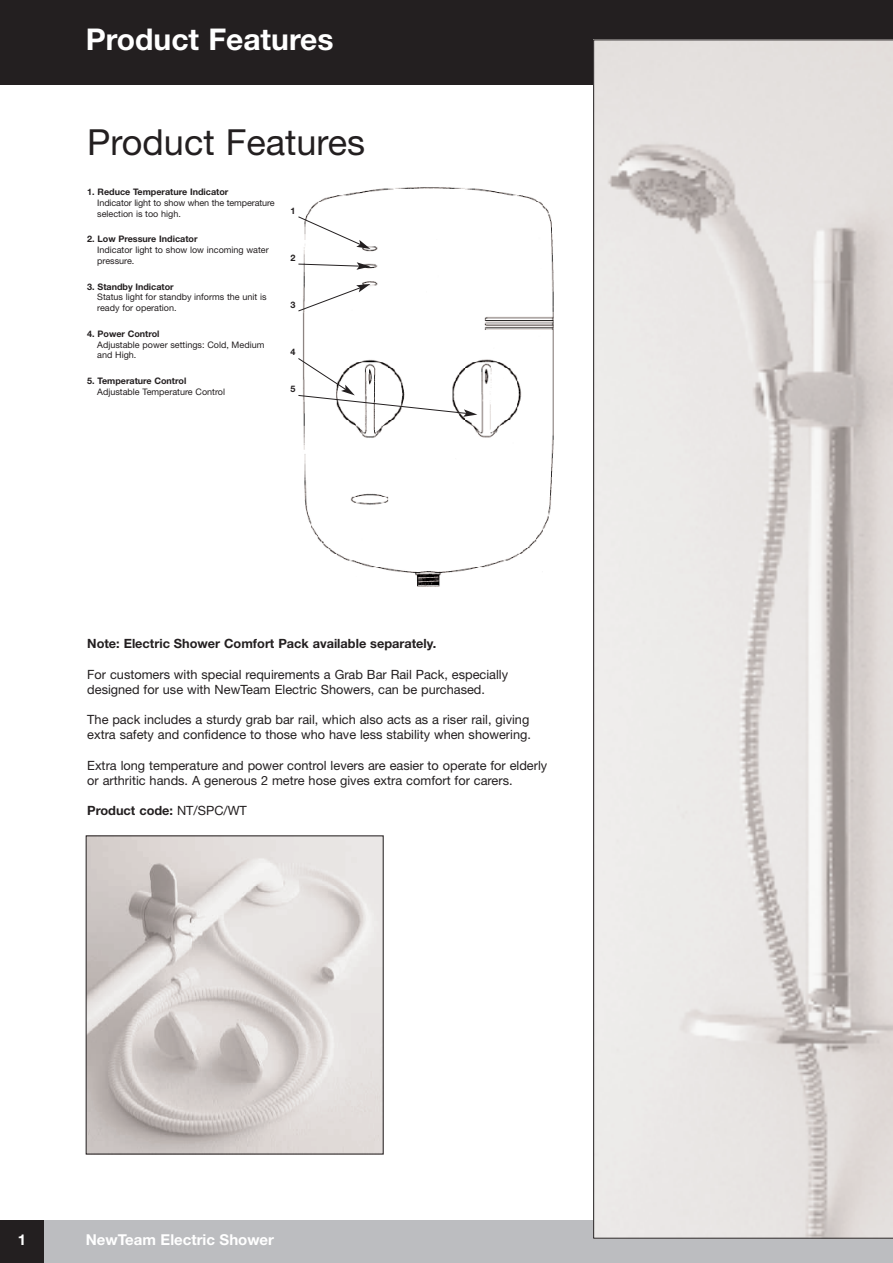
<style>
.page{position:relative;width:893px;height:1263px;background:#fff}
.page>*{position:absolute;margin:0;border:0;box-sizing:border-box;transform-origin:0 0}
.t1{font:36px "Helvetica Neue";color:#231f20}
.t2{font:700 30px "Helvetica Neue";color:#fff}
.t3{font:700 15px "Helvetica Neue";color:#fff}
.t4{font:12.75px/15.3px "Helvetica Neue";color:#231f20}
.t5{font:700 12.75px "Helvetica Neue";color:#231f20}
.t6{font:9px/10.8px "Helvetica Neue";color:#231f20}
.t7{font:700 9px "Helvetica Neue";color:#231f20}
.s1{font-weight:400}
</style>
<div class="page">
<div style="left:43px;top:1220px;width:849px;height:43px;background:#bcbdc0"></div>
<div style="left:0;top:0;width:892px;height:85px;background:#231f20"></div>
<div style="left:0;top:1220px;width:43px;height:43px;background:#231f20"></div>
<img style="left:302px;top:187px;width:251px;height:400px">
<svg style="left:298px;top:216px;width:72px;height:33px"></svg>
<svg style="left:298px;top:262px;width:72px;height:8px"></svg>
<svg style="left:298px;top:284px;width:72px;height:28px"></svg>
<svg style="left:298px;top:357px;width:179px;height:60px"></svg>
<img style="left:88px;top:838px;width:293px;height:314px">
<svg style="left:593px;top:40px;width:299px;height:1199px"></svg>
<h2 class="t2" style="left:86px;top:29px;width:249px">Product Features</h2>
<h1 class="t1" style="left:87px;top:129px;width:279px">Product Features</h1>
<p class="t7" style="left:87px;top:189px;width:143px">1. Reduce Temperature Indicator</p>
<p class="t6" style="left:97px;top:198px;width:179px">Indicator light to show when the temperature selection is too high.</p>
<p class="t7" style="left:87px;top:236px;width:112px">2. Low Pressure Indicator</p>
<p class="t6" style="left:97px;top:245px;width:173px">Indicator light to show low incoming water pressure.</p>
<p class="t7" style="left:87px;top:283px;width:88px">3. Standby Indicator</p>
<p class="t6" style="left:97px;top:293px;width:171px">Status light for standby informs the unit is ready for operation.</p>
<p class="t7" style="left:87px;top:330px;width:74px">4. Power Control</p>
<p class="t6" style="left:97px;top:340px;width:168px">Adjustable power settings: Cold, Medium and High.</p>
<p class="t7" style="left:87px;top:378px;width:101px">5. Temperature Control</p>
<p class="t6" style="left:97px;top:387px;width:129px">Adjustable Temperature Control</p>
<p class="t7" style="left:290px;top:207px;width:7px">1</p>
<p class="t7" style="left:290px;top:255px;width:7px">2</p>
<p class="t7" style="left:290px;top:302px;width:7px">3</p>
<p class="t7" style="left:290px;top:349px;width:7px">4</p>
<p class="t7" style="left:290px;top:386px;width:7px">5</p>
<p class="t5" style="left:87px;top:639px;width:350px">Note: Electric Shower Comfort Pack available separately.</p>
<p class="t4" style="left:87px;top:668px;width:422px">For customers with special requirements a Grab Bar Rail Pack, especially designed for use with NewTeam Electric Showers, can be purchased.</p>
<p class="t4" style="left:87px;top:713px;width:445px">The pack includes a sturdy grab bar rail, which also acts as a riser rail, giving extra safety and confidence to those who have less stability when showering.</p>
<p class="t4" style="left:87px;top:759px;width:461px">Extra long temperature and power control levers are easier to operate for elderly or arthritic hands. A generous 2 metre hose gives extra comfort for carers.</p>
<p class="t5" style="left:87px;top:806px;width:161px">Product code: <span class="s1">NT/SPC/WT</span></p>
<p class="t3" style="left:18px;top:1235px;width:10px">1</p>
<p class="t3" style="left:86px;top:1235px;width:190px">NewTeam Electric Shower</p>
</div>
